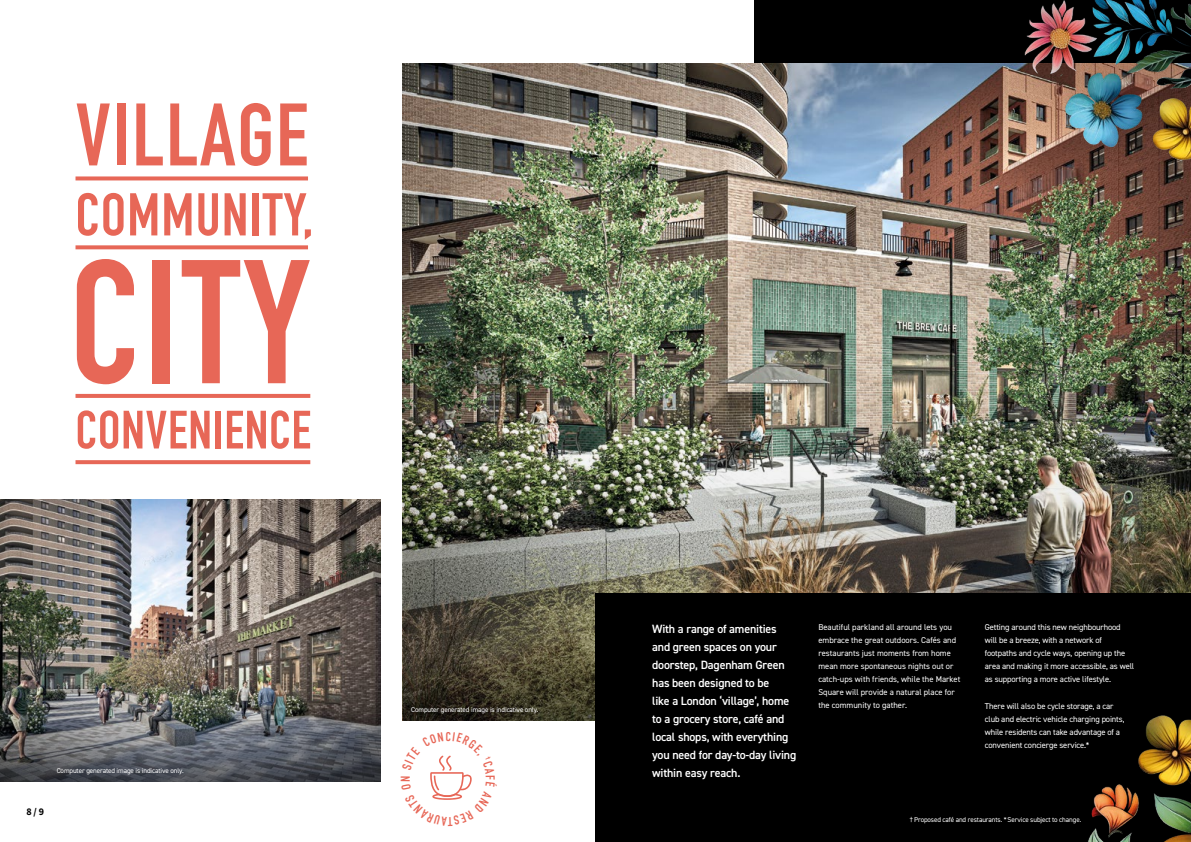
<style>
.page{position:relative;width:1191px;height:842px;background:#fff}
.page>*{position:absolute;margin:0;border:0;box-sizing:border-box;transform-origin:0 0}
.t1{font:700 173px "DIN Condensed";color:#e76757}
.t2{font:700 87px "DIN Condensed";letter-spacing:.02em;color:#e76757}
.t3{font:700 59.2px "DIN Condensed";letter-spacing:.02em;color:#e76757}
.t4{font:700 53px "DIN Condensed";letter-spacing:.015em;color:#e76757}
.t5{font:600 12px/18px "DIN2014";letter-spacing:-.015em;color:#fff}
.t6{font:700 10px "Source Sans 3";color:#000}
.t7{font:8.5px/13px "DIN2014";letter-spacing:-.015em;color:#fff}
.t8{font:7px "DIN2014";letter-spacing:-.015em;color:#fff}
.s1{font-size:6px}
</style>
<div class="page">
<div style="left:754px;top:0;width:437px;height:842px;background:#000"></div>
<img style="left:0;top:500px;width:381px;height:281px">
<img style="left:403px;top:64px;width:788px;height:656px">
<div style="left:595px;top:594px;width:596px;height:248px;background:#000"></div>
<svg style="left:75px;top:176px;width:233px;height:4px"></svg>
<svg style="left:75px;top:245px;width:233px;height:4px"></svg>
<svg style="left:75px;top:394px;width:235px;height:4px"></svg>
<svg style="left:75px;top:460px;width:235px;height:4px"></svg>
<img style="left:1005px;top:0;width:186px;height:168px">
<img style="left:1088px;top:715px;width:103px;height:127px">
<svg style="left:430px;top:755px;width:42px;height:45px"></svg>
<h2 class="t2" style="left:75px;top:76px;width:234px">VILLAGE</h2>
<h3 class="t3" style="left:75px;top:175px;width:239px">COMMUNITY,</h3>
<h1 class="t1" style="left:70px;top:206px;width:242px">CITY</h1>
<h3 class="t4" style="left:75px;top:394px;width:237px">CONVENIENCE</h3>
<p class="t6" style="left:27px;top:805px;width:19px">8/9</p>
<p class="t8" style="left:57px;top:766px;width:129px">Computer generated image is indicative only.</p>
<p class="t8" style="left:411px;top:705px;width:129px">Computer generated image is indicative only.</p>
<h3 class="t5" style="left:652px;top:620px;width:146px">With a range of amenities and green spaces on your doorstep, Dagenham Green has been designed to be<br>like a London ‘village’, home to a grocery store, café and local shops, with everything you need for day-to-day living within easy reach.</h3>
<p class="t7" style="left:818px;top:621px;width:143px">Beautiful parkland all around lets you embrace the great outdoors. Cafés and restaurants just moments from home mean more spontaneous nights out or catch-ups with friends, while the Market Square will provide a natural place for the community to gather.</p>
<p class="t7" style="left:984px;top:621px;width:151px">Getting around this new neighbourhood will be a breeze, with a network of footpaths and cycle ways, opening up the area and making it more accessible, as well as supporting a more active lifestyle.</p>
<p class="t7" style="left:984px;top:700px;width:141px">There will also be cycle storage, a car club and electric vehicle charging points, while residents can take advantage of a</p>
<p class="t7" style="left:984px;top:739px;width:106px">convenient concierge service.*</p>
<p class="t8" style="left:910px;top:815px;width:173px"><span class="s1">†</span> Proposed café and restaurants. *Service subject to change.</p>
</div>
